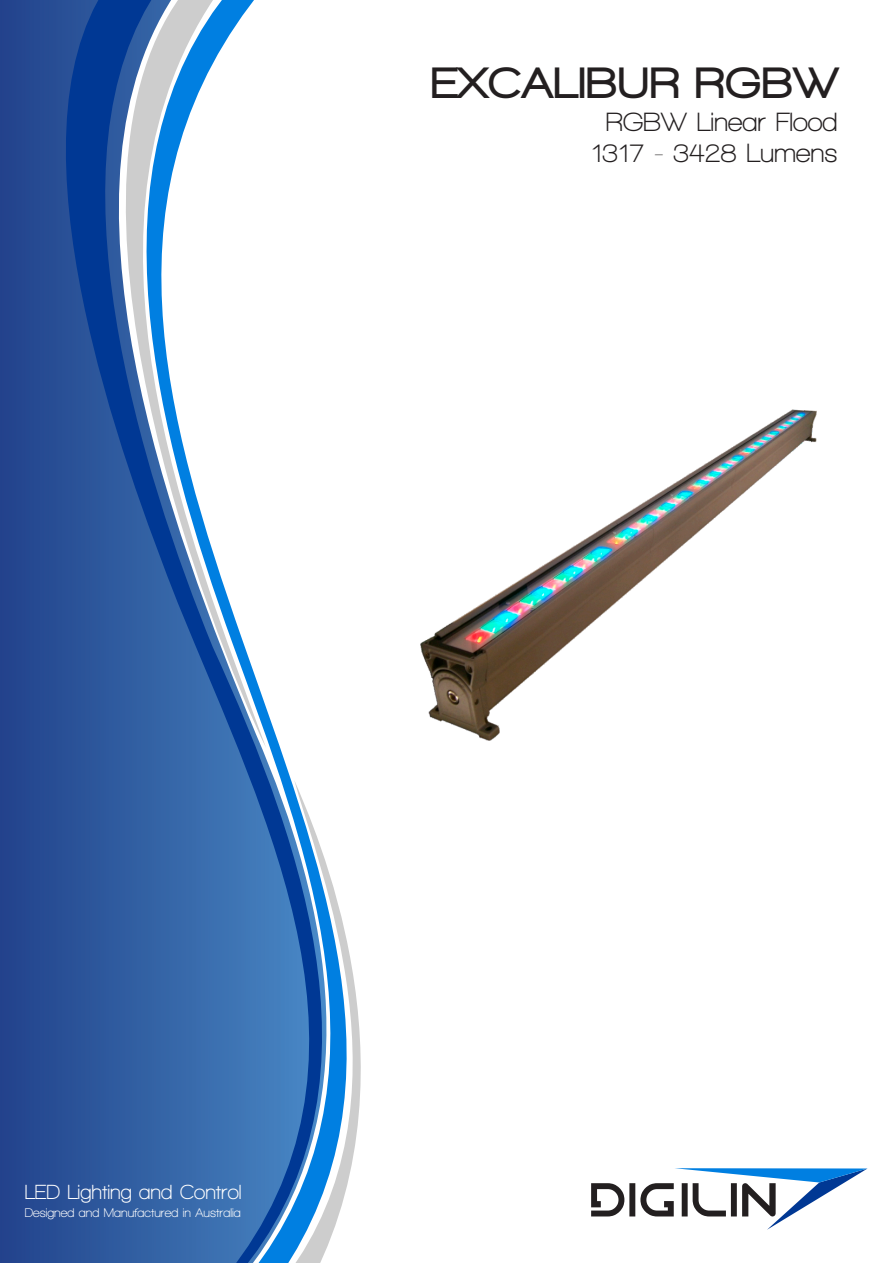
<style>
.page{position:relative;width:893px;height:1263px;background:#fff}
.page>*{position:absolute;margin:0;border:0;box-sizing:border-box;transform-origin:0 0}
.t1{font:900 45px "Walkway";letter-spacing:.05em;color:#231f20}
.t2{font:700 27px/31.5px "Walkway";color:#231f20;text-align:center}
.t3{font:700 20.85px "Walkway";color:#fff}
.t4{font:700 12.9px "Walkway";color:#fff}
</style>
<div class="page">
<img style="left:420px;top:409px;width:397px;height:332px">
<div style="left:4px;top:0;width:79px;height:1263px;background:#264b93"></div>
<svg style="left:83px;top:0;width:278px;height:1263px"></svg>
<svg style="left:591px;top:1168px;width:276px;height:62px"></svg>
<h1 class="t1" style="left:431px;top:59px;width:408px">EXCALIBUR RGBW</h1>
<h2 class="t2" style="left:591px;top:106px;width:248px">RGBW Linear Flood<br>1317 - 3428 Lumens</h2>
<h3 class="t3" style="left:25px;top:1181px;width:218px">LED Lighting and Control</h3>
<p class="t4" style="left:25px;top:1205px;width:218px">Designed and Manufactured in Australia</p>
</div>
